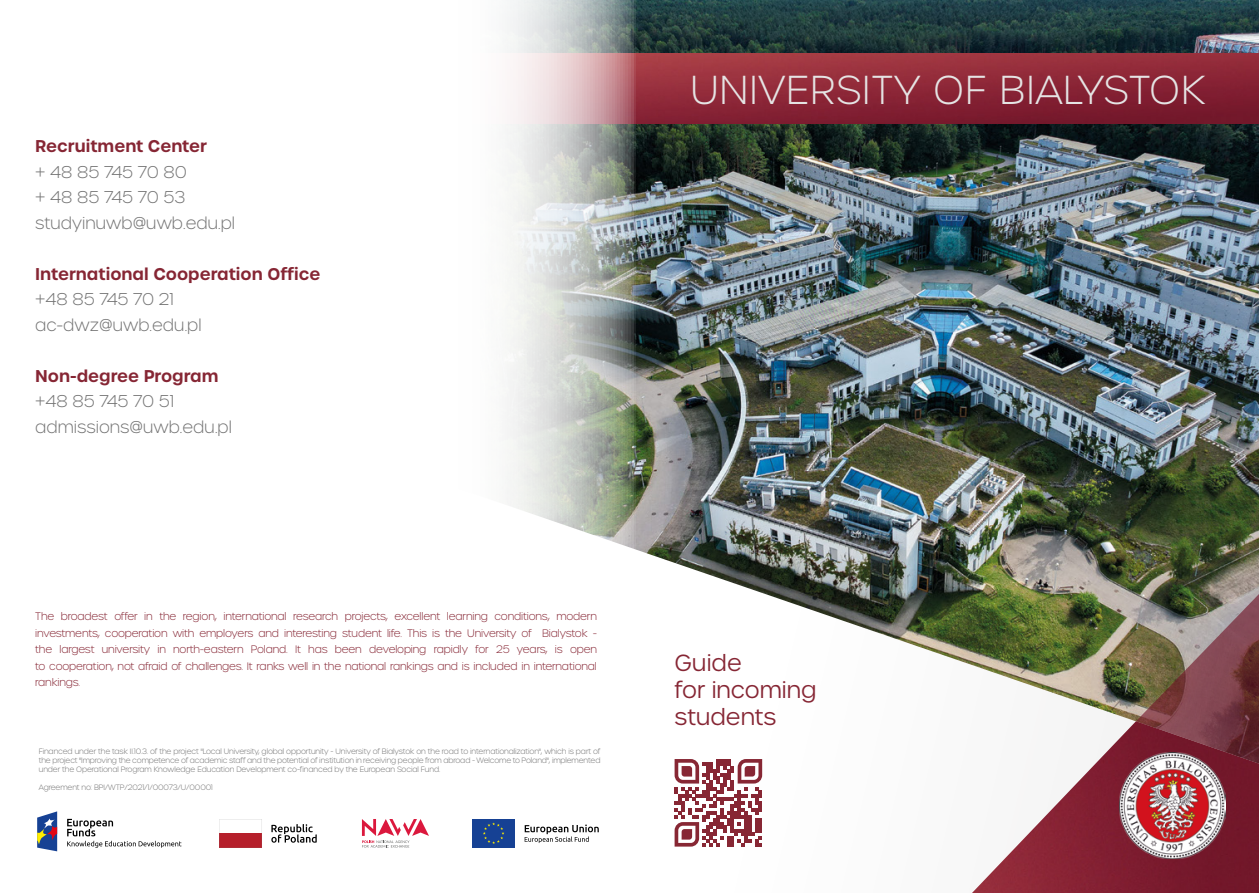
<style>
.page{position:relative;width:1259px;height:893px;background:#fff}
.page>*{position:absolute;margin:0;border:0;box-sizing:border-box;transform-origin:0 0}
.t1{font:200 39px "Urbane";letter-spacing:.025em;color:#e5e4e4}
.t2{font:300 22.5px/27px "Urbane";color:#862634}
.t3{font:200 16.5px/25.5px "Urbane";color:#727272}
.t4{font:600 16.5px "Urbane";color:#862634}
.t5{font:200 10.5px/16.5px "Urbane";letter-spacing:-.015em;color:#862634;text-align:justify}
.t6{font:200 7.5px/9px "Urbane";letter-spacing:-.015em;color:#727272;text-align:justify}
</style>
<div class="page">
<img style="left:55px;top:0;width:1204px;height:893px">
<svg style="left:219px;top:819px;width:43px;height:29px"></svg>
<svg style="left:271px;top:824px;width:46px;height:19px"></svg>
<svg style="left:37px;top:811px;width:20px;height:40px"></svg>
<svg style="left:67px;top:819px;width:114px;height:29px"></svg>
<svg style="left:362px;top:819px;width:67px;height:29px"></svg>
<div style="left:472px;top:819px;width:43px;height:29px;background:#164194"></div>
<svg style="left:483px;top:822px;width:21px;height:22px"></svg>
<svg style="left:524px;top:824px;width:75px;height:19px"></svg>
<h3 class="t4" style="left:35px;top:135px;width:173px">Recruitment Center</h3>
<h3 class="t3" style="left:35px;top:159px;width:201px">+ 48 85 745 70 80<br>+ 48 85 745 70 53 studyinuwb@uwb.edu.pl</h3>
<h3 class="t4" style="left:35px;top:263px;width:286px">International Cooperation Office</h3>
<h3 class="t3" style="left:35px;top:287px;width:168px">+48 85 745 70 21 ac-dwz@uwb.edu.pl</h3>
<h3 class="t4" style="left:35px;top:365px;width:185px">Non-degree Program</h3>
<h3 class="t3" style="left:35px;top:389px;width:198px">+48 85 745 70 51 admissions@uwb.edu.pl</h3>
<p class="t5" style="left:35px;top:608px;width:563px">The broadest offer in the region, international research projects, excellent learning conditions, modern investments, cooperation with employers and interesting student life. This is the University of Bialystok - the largest university in north-eastern Poland. It has been developing rapidly for 25 years, is open to cooperation, not afraid of challenges. It ranks well in the national rankings and is included in international rankings.</p>
<p class="t6" style="left:39px;top:747px;width:563px">Financed under the task II.10.3. of the project "Local University, global opportunity - University of Bialystok on the road to internationalization", which is part of the project "Improving the competence of academic staff and the potential of institution in receiving people from abroad - Welcome to Poland", implemented under the Operational Program Knowledge Education Development co-financed by the European Social Fund.</p>
<p class="t6" style="left:39px;top:783px;width:176px">Agreement no: BPI/WTP/2021/1/00073/U/00001</p>
<h1 class="t1" style="left:690px;top:65px;width:516px">UNIVERSITY OF BIALYSTOK</h1>
<h2 class="t2" style="left:674px;top:649px;width:143px">Guide<br>for incoming students</h2>
</div>
